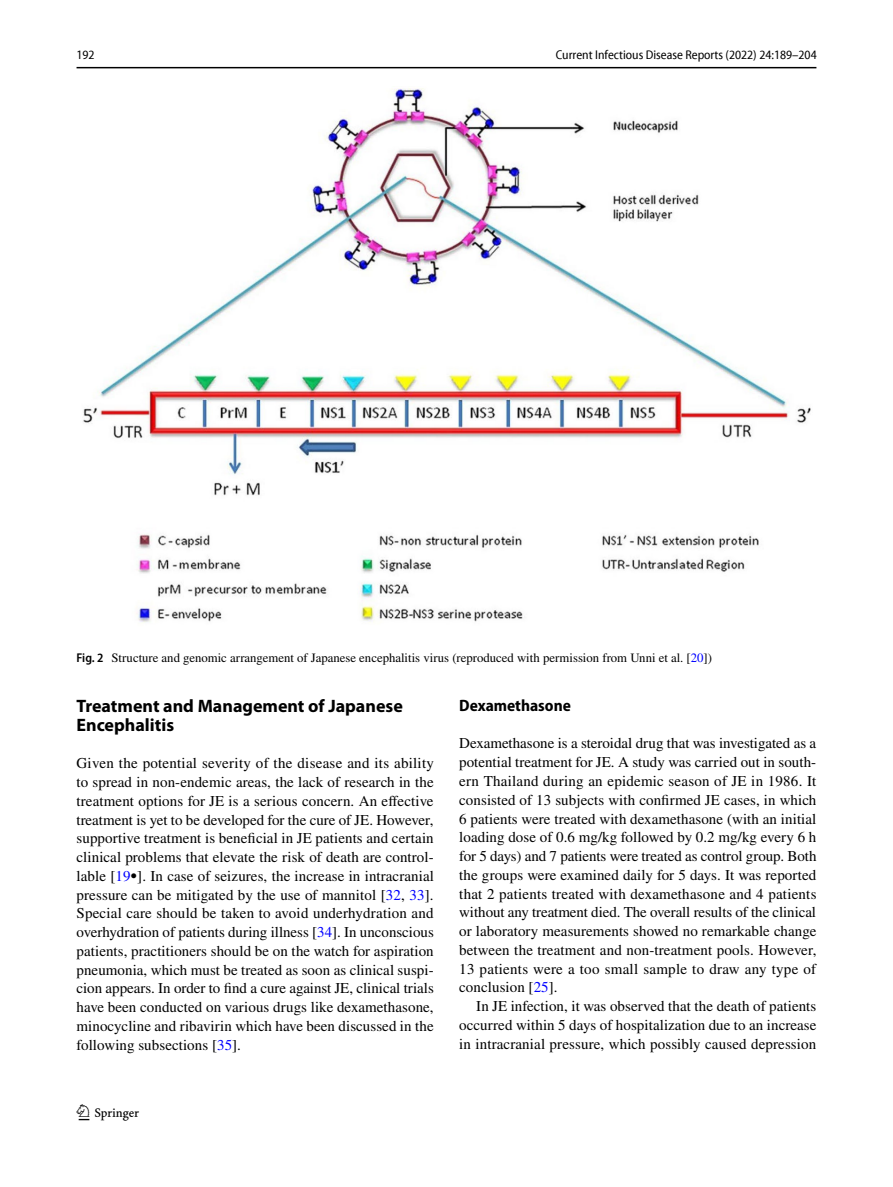
<style>
.page{position:relative;width:893px;height:1187px;background:#fff}
.page>*{position:absolute;margin:0;border:0;box-sizing:border-box;transform-origin:0 0}
.t1{font:22.5px "Springnew Regular 2";color:#000}
.t2{font:700 18px/18.8px "Myriad Pro";color:#000}
.t3{font:700 semi-condensed 16.5px "Myriad Pro";color:#000}
.t4{font:15px/18.8px "STIX";letter-spacing:.01em;color:#000;text-align:justify}
.t5{font:12.75px "STIX";color:#000}
.t6{font:semi-condensed 12.75px "Myriad Pro Unic";color:#000}
.s1{font-family:"Myriad Pro";font-weight:600;font-stretch:semi-condensed}
.s2{color:#00f}
.s3{font-size:12.75px}
</style>
<div class="page">
<hr style="left:77px;top:67px;width:739px;height:1px;background:#000">
<img style="left:83px;top:88px;width:728px;height:535px">
<p class="t6" style="left:77px;top:50px;width:20px">192</p>
<p class="t6" style="left:556px;top:50px;width:263px">Current Infectious Disease Reports (2022) 24:189–204</p>
<p class="t5" style="left:77px;top:648px;width:637px"><span class="s1">Fig. 2</span> Structure and genomic arrangement of Japanese encephalitis virus (reproduced with permission from Unni et al. [<span class="s2">20</span>])</p>
<p class="t2" style="left:77px;top:696px;width:328px">Treatment and Management of Japanese<br>Encephalitis</p>
<p class="t4" style="left:77px;top:754px;width:359px">Given the potential severity of the disease and its ability to spread in non-endemic areas, the lack of research in the treatment options for JE is a serious concern. An effective treatment is yet to be developed for the cure of JE. However, supportive treatment is beneficial in JE patients and certain clinical problems that elevate the risk of death are control&shy;lable [<span class="s2">19</span><span class="s3">•</span>]. In case of seizures, the increase in intracranial pressure can be mitigated by the use of mannitol [<span class="s2">32</span>, <span class="s2">33</span>].<br>Special care should be taken to avoid underhydration and overhydration of patients during illness [<span class="s2">34</span>]. In unconscious patients, practitioners should be on the watch for aspiration pneumonia, which must be treated as soon as clinical suspi&shy;cion appears. In order to find a cure against JE, clinical trials have been conducted on various drugs like dexamethasone, minocycline and ribavirin which have been discussed in the following subsections [<span class="s2">35</span>].</p>
<h1 class="t1" style="left:79px;top:1104px;width:62px">1 3</h1>
<p class="t3" style="left:459px;top:696px;width:113px">Dexamethasone</p>
<p class="t4" style="left:459px;top:735px;width:359px">Dexamethasone is a steroidal drug that was investigated as a potential treatment for JE. A study was carried out in south&shy;ern Thailand during an epidemic season of JE in 1986. It consisted of 13 subjects with confirmed JE cases, in which 6 patients were treated with dexamethasone (with an initial loading dose of 0.6 mg/kg followed by 0.2 mg/kg every 6 h for 5 days) and 7 patients were treated as control group. Both the groups were examined daily for 5 days. It was reported that 2 patients treated with dexamethasone and 4 patients without any treatment died. The overall results of the clinical or laboratory measurements showed no remarkable change between the treatment and non-treatment pools. However, 13 patients were a too small sample to draw any type of conclusion [<span class="s2">25</span>].</p>
<p class="t4" style="left:459px;top:997px;width:359px;text-indent:17px">In JE infection, it was observed that the death of patients occurred within 5 days of hospitalization due to an increase in intracranial pressure, which possibly caused depression</p>
</div>
